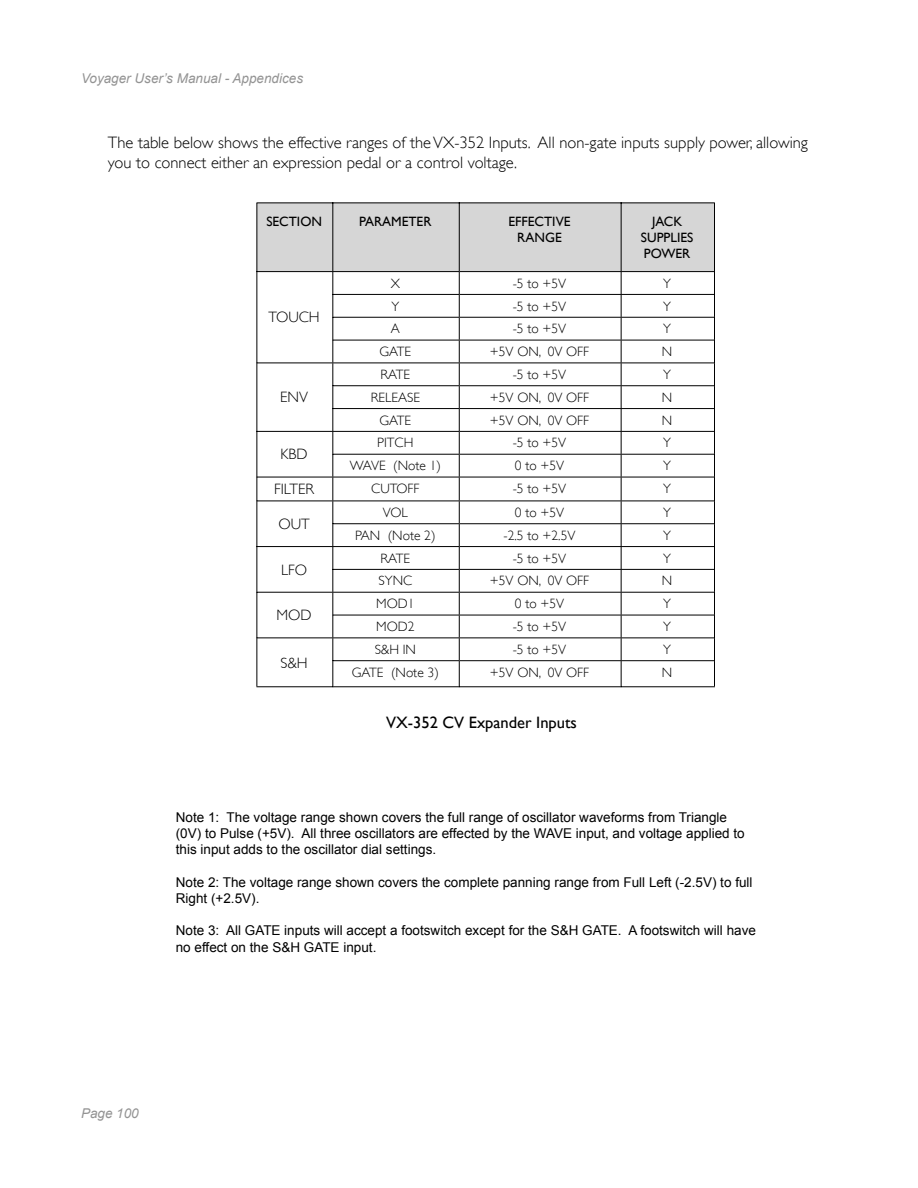
<style>
.page{position:relative;width:918px;height:1188px;background:#fff}
.page>*{position:absolute;margin:0;border:0;box-sizing:border-box;transform-origin:0 0}
.Body_Text_no_indent__GS_11_pt{font:300 16.5px/19.8px "Gill Sans";color:#000}
.Body_Text_no_indent__GS_11_pt-2{font:16.5px "Gill Sans";color:#000}
.t1{font:300 15px "Gill Sans";color:#000}
.Body_Text_no_indent__GS_11_pt-3{font:13.5px/16.2px "Arial";color:#000}
.t2{font:300 13.5px "Gill Sans";color:#000}
.t3{font:13.5px/16.2px "Gill Sans";color:#000;text-align:center}
.t4{font:italic 13.5px "Arial";color:#939393}
</style>
<div class="page">
<svg style="left:256px;top:202px;width:459px;height:485px"></svg>
<p class="t4" style="left:81px;top:71px;width:224px">Voyager User’s Manual - Appendices</p>
<p class="Body_Text_no_indent__GS_11_pt" style="left:108px;top:132px;width:701px">The table below shows the effective ranges of the VX-352 Inputs. All non-gate inputs supply power, allowing you to connect either an expression pedal or a control voltage.</p>
<p class="t3" style="left:266px;top:213px;width:57px">SECTION</p>
<p class="t3" style="left:359px;top:213px;width:74px">PARAMETER</p>
<p class="t3" style="left:508px;top:213px;width:64px">EFFECTIVE</p>
<p class="t3" style="left:517px;top:229px;width:46px">RANGE</p>
<p class="t3" style="left:641px;top:213px;width:54px">JACK<br>SUPPLIES<br>POWER</p>
<p class="t1" style="left:269px;top:309px;width:53px">TOUCH</p>
<p class="t1" style="left:280px;top:389px;width:29px">ENV</p>
<p class="t1" style="left:281px;top:446px;width:29px">KBD</p>
<p class="t2" style="left:391px;top:275px;width:11px">X</p>
<p class="t2" style="left:513px;top:275px;width:55px">-5 to +5V</p>
<p class="t2" style="left:663px;top:275px;width:9px">Y</p>
<p class="t2" style="left:391px;top:298px;width:9px">Y</p>
<p class="t2" style="left:513px;top:298px;width:55px">-5 to +5V</p>
<p class="t2" style="left:663px;top:298px;width:9px">Y</p>
<p class="t2" style="left:391px;top:321px;width:11px">A</p>
<p class="t2" style="left:513px;top:321px;width:55px">-5 to +5V</p>
<p class="t2" style="left:663px;top:321px;width:9px">Y</p>
<p class="t2" style="left:380px;top:344px;width:33px">GATE</p>
<p class="t2" style="left:490px;top:344px;width:101px">+5V ON, 0V OFF</p>
<p class="t2" style="left:662px;top:344px;width:12px">N</p>
<p class="t2" style="left:380px;top:367px;width:31px">RATE</p>
<p class="t2" style="left:513px;top:367px;width:55px">-5 to +5V</p>
<p class="t2" style="left:663px;top:367px;width:9px">Y</p>
<p class="t2" style="left:371px;top:389px;width:51px">RELEASE</p>
<p class="t2" style="left:490px;top:389px;width:101px">+5V ON, 0V OFF</p>
<p class="t2" style="left:662px;top:389px;width:12px">N</p>
<p class="t2" style="left:380px;top:412px;width:33px">GATE</p>
<p class="t2" style="left:490px;top:412px;width:101px">+5V ON, 0V OFF</p>
<p class="t2" style="left:662px;top:412px;width:12px">N</p>
<p class="t2" style="left:377px;top:435px;width:38px">PITCH</p>
<p class="t2" style="left:513px;top:435px;width:55px">-5 to +5V</p>
<p class="t2" style="left:663px;top:435px;width:9px">Y</p>
<p class="t2" style="left:350px;top:458px;width:93px">WAVE (Note 1)</p>
<p class="t2" style="left:515px;top:458px;width:51px">0 to +5V</p>
<p class="t2" style="left:663px;top:458px;width:9px">Y</p>
<p class="t1" style="left:274px;top:480px;width:42px">FILTER</p>
<p class="t2" style="left:371px;top:481px;width:50px">CUTOFF</p>
<p class="t2" style="left:513px;top:481px;width:55px">-5 to +5V</p>
<p class="t2" style="left:663px;top:481px;width:9px">Y</p>
<p class="t1" style="left:278px;top:515px;width:33px">OUT</p>
<p class="t2" style="left:383px;top:505px;width:26px">VOL</p>
<p class="t2" style="left:515px;top:505px;width:51px">0 to +5V</p>
<p class="t2" style="left:663px;top:505px;width:9px">Y</p>
<p class="t2" style="left:355px;top:527px;width:82px">PAN (Note 2)</p>
<p class="t2" style="left:504px;top:527px;width:73px">-2.5 to +2.5V</p>
<p class="t2" style="left:663px;top:527px;width:9px">Y</p>
<p class="t1" style="left:281px;top:561px;width:27px">LFO</p>
<p class="t1" style="left:277px;top:606px;width:37px">MOD</p>
<p class="t1" style="left:281px;top:654px;width:29px">S&amp;H</p>
<p class="t2" style="left:380px;top:550px;width:31px">RATE</p>
<p class="t2" style="left:513px;top:550px;width:55px">-5 to +5V</p>
<p class="t2" style="left:663px;top:550px;width:9px">Y</p>
<p class="t2" style="left:378px;top:573px;width:35px">SYNC</p>
<p class="t2" style="left:490px;top:573px;width:101px">+5V ON, 0V OFF</p>
<p class="t2" style="left:662px;top:573px;width:12px">N</p>
<p class="t2" style="left:376px;top:596px;width:40px">MOD1</p>
<p class="t2" style="left:515px;top:596px;width:51px">0 to +5V</p>
<p class="t2" style="left:663px;top:596px;width:9px">Y</p>
<p class="t2" style="left:376px;top:619px;width:40px">MOD2</p>
<p class="t2" style="left:513px;top:619px;width:55px">-5 to +5V</p>
<p class="t2" style="left:663px;top:619px;width:9px">Y</p>
<p class="t2" style="left:375px;top:642px;width:43px">S&amp;H IN</p>
<p class="t2" style="left:513px;top:642px;width:55px">-5 to +5V</p>
<p class="t2" style="left:663px;top:642px;width:9px">Y</p>
<p class="t2" style="left:352px;top:664px;width:88px">GATE (Note 3)</p>
<p class="t2" style="left:490px;top:664px;width:101px">+5V ON, 0V OFF</p>
<p class="t2" style="left:662px;top:664px;width:12px">N</p>
<p class="Body_Text_no_indent__GS_11_pt-2" style="left:386px;top:713px;width:192px">VX-352 CV Expander Inputs</p>
<p class="Body_Text_no_indent__GS_11_pt-3" style="left:176px;top:809px;width:570px">Note 1: The voltage range shown covers the full range of oscillator waveforms from Triangle (0V) to Pulse (+5V). All three oscillators are effected by the WAVE input, and voltage applied to this input adds to the oscillator dial settings.</p>
<p class="Body_Text_no_indent__GS_11_pt-3" style="left:176px;top:874px;width:578px">Note 2: The voltage range shown covers the complete panning range from Full Left (-2.5V) to full<br>Right (+2.5V).</p>
<p class="Body_Text_no_indent__GS_11_pt-3" style="left:176px;top:922px;width:582px">Note 3: All GATE inputs will accept a footswitch except for the S&amp;H GATE. A footswitch will have no effect on the S&amp;H GATE input.</p>
<p class="t4" style="left:81px;top:1106px;width:59px">Page 100</p>
</div>
